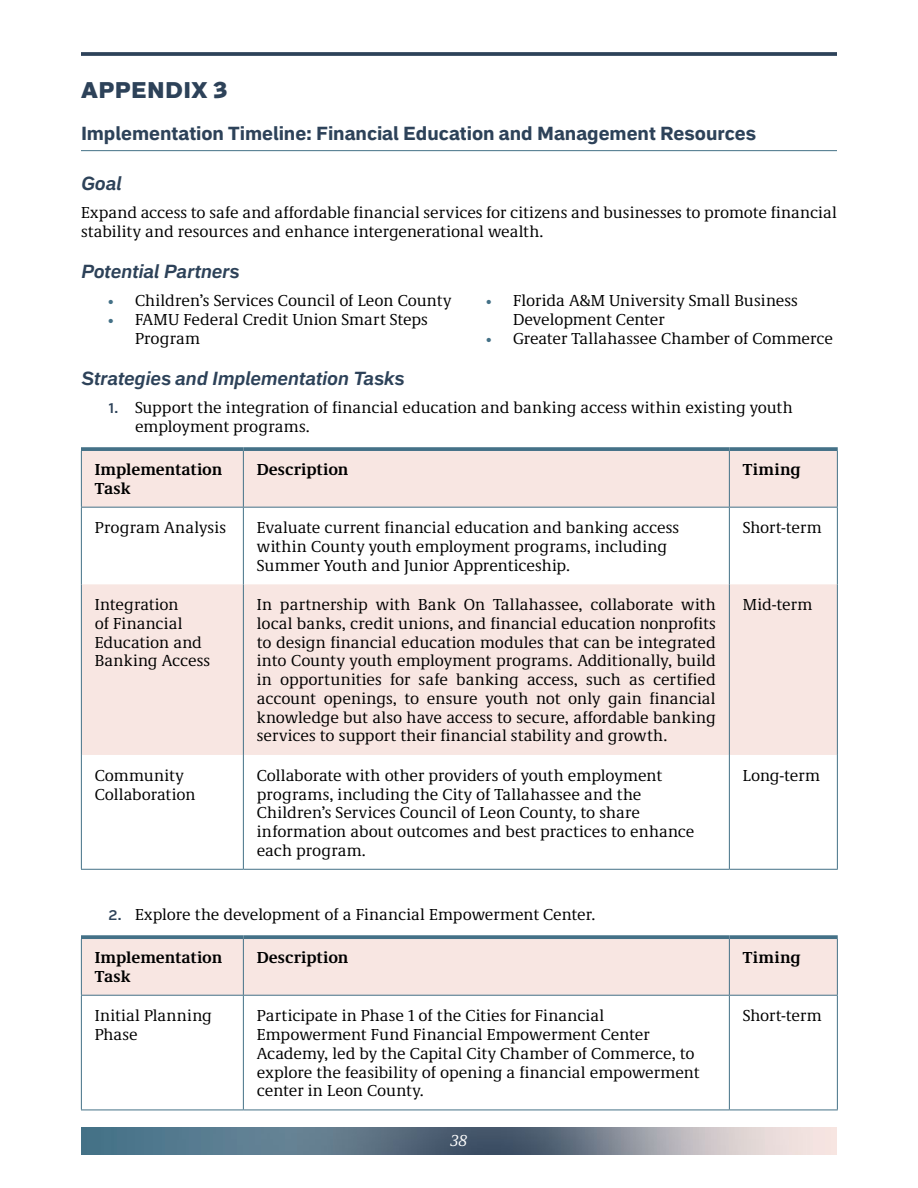
<style>
.page{position:relative;width:918px;height:1188px;background:#fff}
.page>*{position:absolute;margin:0;border:0;box-sizing:border-box;transform-origin:0 0}
.Heading_1{font:900 22.5px "Embarcadero MVB Pro";letter-spacing:.02em;color:#2d4259}
.Heading_2{font:700 expanded 18.75px "Embarcadero MVB Pro";color:#2d4259}
.Heading_3{font:italic 700 18.75px "Embarcadero MVB Pro";letter-spacing:-.01em;color:#2d4259}
.Body_Text{font:16.5px/18.8px "Demos Next Pro";color:#000}
.Body_Text-2{font:700 16.5px/18.8px "Demos Next Pro";color:#000}
.t1{font:italic 16.5px "Demos Next Pro";color:#fff}
.s1{color:#447187}
.s2{font-family:"Embarcadero MVB Pro";font-weight:500;color:#2d4259}
</style>
<div class="page">
<hr style="left:81px;top:150px;width:756px;height:1px;background:#447187">
<svg style="left:82px;top:451px;width:755px;height:304px;fill:#f8e6e2"></svg>
<hr style="left:243px;top:451px;width:1px;height:56px;background:#447187">
<hr style="left:729px;top:451px;width:1px;height:56px;background:#447187">
<hr style="left:243px;top:508px;width:1px;height:76px;background:#447187">
<hr style="left:729px;top:508px;width:1px;height:76px;background:#447187">
<hr style="left:243px;top:584px;width:1px;height:171px;background:#447187">
<hr style="left:729px;top:584px;width:1px;height:171px;background:#447187">
<hr style="left:243px;top:755px;width:1px;height:114px;background:#447187">
<hr style="left:729px;top:755px;width:1px;height:114px;background:#447187">
<hr style="left:81px;top:508px;width:1px;height:76px;background:#447187">
<hr style="left:837px;top:508px;width:1px;height:76px;background:#447187">
<hr style="left:81px;top:584px;width:1px;height:171px;background:#447187">
<hr style="left:837px;top:584px;width:1px;height:171px;background:#447187">
<svg style="left:81px;top:447px;width:162px;height:4px"></svg>
<svg style="left:243px;top:447px;width:486px;height:4px;background:#4f798e"></svg>
<svg style="left:729px;top:447px;width:109px;height:4px"></svg>
<hr style="left:81px;top:451px;width:1px;height:56px;background:#447187">
<hr style="left:837px;top:451px;width:1px;height:56px;background:#447187">
<hr style="left:81px;top:507px;width:162px;height:1px;background:#447187">
<hr style="left:243px;top:507px;width:486px;height:1px;background:#447187">
<hr style="left:729px;top:507px;width:109px;height:1px;background:#447187">
<hr style="left:81px;top:755px;width:1px;height:114px;background:#447187">
<hr style="left:837px;top:755px;width:1px;height:114px;background:#447187">
<hr style="left:81px;top:869px;width:162px;height:1px;background:#447187">
<hr style="left:243px;top:869px;width:486px;height:1px;background:#447187">
<hr style="left:729px;top:869px;width:109px;height:1px;background:#447187">
<div style="left:82px;top:939px;width:755px;height:56px;background:#f8e6e2"></div>
<hr style="left:243px;top:939px;width:1px;height:56px;background:#447187">
<hr style="left:729px;top:939px;width:1px;height:56px;background:#447187">
<hr style="left:243px;top:996px;width:1px;height:114px;background:#447187">
<hr style="left:729px;top:996px;width:1px;height:114px;background:#447187">
<hr style="left:81px;top:996px;width:1px;height:114px;background:#447187">
<hr style="left:837px;top:996px;width:1px;height:114px;background:#447187">
<hr style="left:81px;top:1110px;width:162px;height:1px;background:#447187">
<hr style="left:243px;top:1110px;width:486px;height:1px;background:#447187">
<hr style="left:729px;top:1110px;width:109px;height:1px;background:#447187">
<svg style="left:81px;top:935px;width:162px;height:4px"></svg>
<svg style="left:243px;top:935px;width:486px;height:4px;background:#507a8f"></svg>
<svg style="left:729px;top:935px;width:109px;height:4px"></svg>
<hr style="left:81px;top:939px;width:1px;height:56px;background:#447187">
<hr style="left:837px;top:939px;width:1px;height:56px;background:#447187">
<hr style="left:81px;top:995px;width:162px;height:1px;background:#447187">
<hr style="left:243px;top:995px;width:486px;height:1px;background:#447187">
<hr style="left:729px;top:995px;width:109px;height:1px;background:#447187">
<svg style="left:81px;top:52px;width:756px;height:4px;background:#394d63"></svg>
<img style="left:81px;top:1127px;width:756px;height:27px">
<p class="Heading_1" style="left:81px;top:74px;width:148px">APPENDIX 3</p>
<p class="Heading_2" style="left:81px;top:120px;width:677px">Implementation Timeline: Financial Education and Management Resources</p>
<p class="Heading_3" style="left:81px;top:170px;width:42px">Goal</p>
<p class="Body_Text" style="left:81px;top:202px;width:758px">Expand access to safe and affordable financial services for citizens and businesses to promote financial stability and resources and enhance intergenerational wealth.</p>
<p class="Heading_3" style="left:81px;top:258px;width:160px">Potential Partners</p>
<p class="Body_Text" style="left:108px;top:291px;width:345px"><span class="s1">•</span> Children’s Services Council of Leon County</p>
<p class="Body_Text" style="left:135px;top:309px;width:294px;text-indent:-27px"><span class="s1">•</span> FAMU Federal Credit Union Smart Steps<br>Program</p>
<p class="Body_Text" style="left:513px;top:291px;width:286px;text-indent:-27px"><span class="s1">•</span> Florida A&amp;M University Small Business<br>Development Center</p>
<p class="Body_Text" style="left:486px;top:328px;width:349px"><span class="s1">•</span> Greater Tallahassee Chamber of Commerce</p>
<p class="Heading_3" style="left:81px;top:365px;width:325px">Strategies and Implementation Tasks</p>
<p class="Body_Text" style="left:135px;top:397px;width:659px;text-indent:-27px"><span class="s2">1.</span> Support the integration of financial education and banking access within existing youth employment programs.</p>
<p class="Body_Text-2" style="left:95px;top:459px;width:129px">Implementation<br>Task</p>
<p class="Body_Text-2" style="left:257px;top:459px;width:93px">Description</p>
<p class="Body_Text-2" style="left:743px;top:459px;width:59px">Timing</p>
<p class="Body_Text" style="left:95px;top:518px;width:133px">Program Analysis</p>
<p class="Body_Text" style="left:257px;top:518px;width:424px">Evaluate current financial education and banking access within County youth employment programs, including<br>Summer Youth and Junior Apprenticeship.</p>
<p class="Body_Text" style="left:743px;top:518px;width:80px">Short-term</p>
<p class="Body_Text" style="left:95px;top:595px;width:117px">Integration<br>of Financial<br>Education and<br>Banking Access</p>
<p class="Body_Text" style="left:257px;top:595px;width:461px;text-align:justify">In partnership with Bank On Tallahassee, collaborate with local banks, credit unions, and financial education nonprofits to design financial education modules that can be integrated into County youth employment programs. Additionally, build in opportunities for safe banking access, such as certified account openings, to ensure youth not only gain financial knowledge but also have access to secure, affordable banking services to support their financial stability and growth.</p>
<p class="Body_Text" style="left:743px;top:595px;width:71px">Mid-term</p>
<p class="Body_Text" style="left:95px;top:765px;width:102px">Community<br>Collaboration</p>
<p class="Body_Text" style="left:257px;top:765px;width:439px">Collaborate with other providers of youth employment programs, including the City of Tallahassee and the Children’s Services Council of Leon County, to share information about outcomes and best practices to enhance each program.</p>
<p class="Body_Text" style="left:743px;top:765px;width:79px">Long-term</p>
<p class="Body_Text" style="left:108px;top:904px;width:489px"><span class="s2">2.</span> Explore the development of a Financial Empowerment Center.</p>
<p class="Body_Text-2" style="left:95px;top:947px;width:129px">Implementation<br>Task</p>
<p class="Body_Text-2" style="left:257px;top:947px;width:93px">Description</p>
<p class="Body_Text-2" style="left:743px;top:947px;width:59px">Timing</p>
<p class="Body_Text" style="left:95px;top:1006px;width:119px">Initial Planning<br>Phase</p>
<p class="Body_Text" style="left:257px;top:1006px;width:444px">Participate in Phase 1 of the Cities for Financial Empowerment Fund Financial Empowerment Center Academy, led by the Capital City Chamber of Commerce, to explore the feasibility of opening a financial empowerment center in Leon County.</p>
<p class="Body_Text" style="left:743px;top:1006px;width:80px">Short-term</p>
<p class="t1" style="left:451px;top:1130px;width:18px">38</p>
</div>
